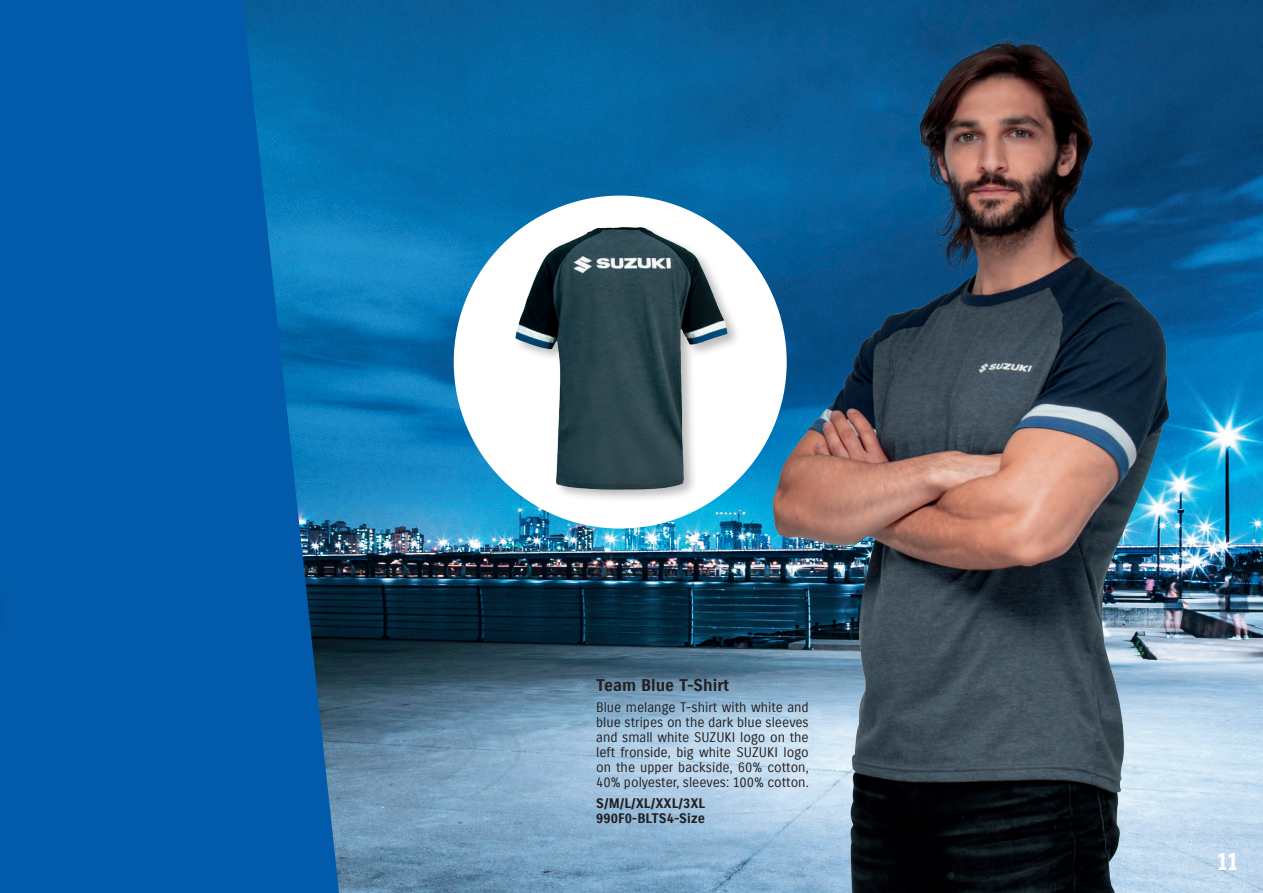
<style>
.page{position:relative;width:1263px;height:893px;background:#fff}
.page>*{position:absolute;margin:0;border:0;box-sizing:border-box;transform-origin:0 0}
.t1{font:24px "Suzuki PRO Headline";color:#fff}
.t2{font:16.5px "Suzuki PRO Bold";color:#231f20}
.t3{font:13.5px/15px "Suzuki PRO Regular";color:#231f20;text-align:justify}
.t4{font:13.5px/15px "Suzuki PRO Bold";color:#231f20}
</style>
<div class="page">
<img style="left:339px;top:0;width:924px;height:893px">
<svg style="left:0;top:0;width:339px;height:893px;background:#025ca8"></svg>
<img style="left:770px;top:33px;width:482px;height:860px">
<div style="left:0;top:467px;width:21px;height:244px;background:#015aaa"></div>
<div style="left:454px;top:196px;width:333px;height:333px;background:#fff;border-radius:50%"></div>
<div style="left:513px;top:225px;width:228px;height:279px;background:#231f20;opacity:.3"></div>
<img style="left:483px;top:220px;width:274px;height:273px">
<p class="t2" style="left:596px;top:676px;width:135px">Team Blue T-Shirt</p>
<p class="t3" style="left:596px;top:700px;width:214px">Blue melange T-shirt with white and blue stripes on the dark blue sleeves and small white SUZUKI logo on the left fronside, big white SUZUKI logo on the upper backside, 60% cotton, 40% polyester, sleeves: 100% cotton.</p>
<p class="t4" style="left:596px;top:796px;width:111px">S/M/L/XL/XXL/3XL<br>990F0-BLTS4-Size</p>
<h1 class="t1" style="left:1217px;top:847px;width:22px">11</h1>
</div>
